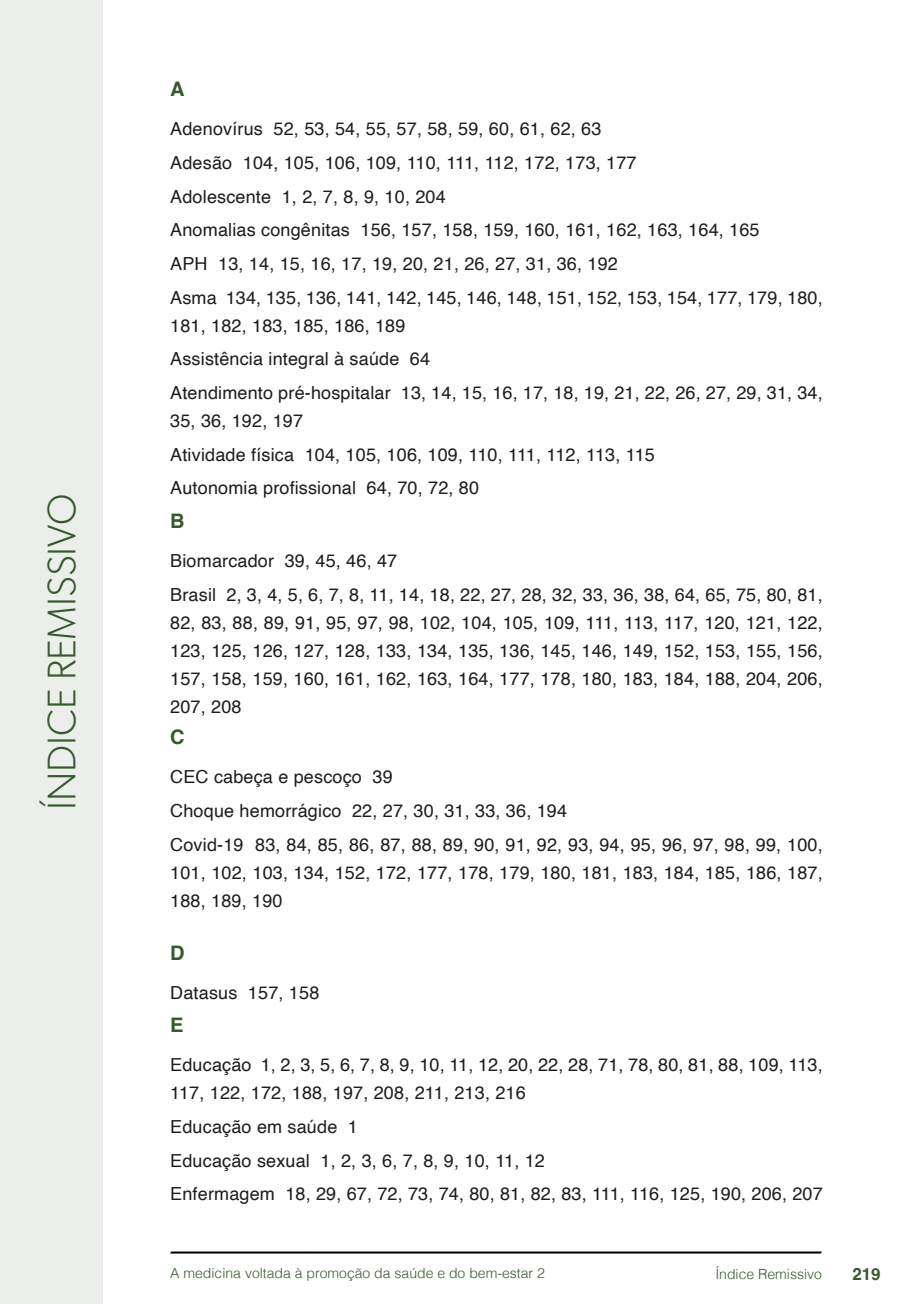
<style>
.page{position:relative;width:908px;height:1304px;background:#fff}
.page>*{position:absolute;margin:0;border:0;box-sizing:border-box;transform-origin:0 0}
.t1{font:300 40px "Gibson";color:#36592e}
.t2{font:700 20px "Helvetica";color:#36592e}
.t3{font:18px/33.6px "Helvetica";letter-spacing:.01em;color:#1d1d1b}
.t4{font:700 16.8px "Helvetica";color:#36592e}
.t5{font:300 14px "Helvetica";color:#36592e}
</style>
<div class="page">
<svg style="left:170px;top:1251px;width:651px;height:3px"></svg>
<div style="left:0;top:0;width:103px;height:1304px;background:#ebeeea"></div>
<h1 class="t1" style="left:37px;top:810px;width:317px;rotate:-90deg">ÍNDICE REMISSIVO</h1>
<p class="t2" style="left:170px;top:77px;width:16px">A</p>
<p class="t3" style="left:170px;top:113px;width:653px">Adenovírus 52, 53, 54, 55, 57, 58, 59, 60, 61, 62, 63<br>Adesão 104, 105, 106, 109, 110, 111, 112, 172, 173, 177<br>Adolescente 1, 2, 7, 8, 9, 10, 204<br>Anomalias congênitas 156, 157, 158, 159, 160, 161, 162, 163, 164, 165<br>APH 13, 14, 15, 16, 17, 19, 20, 21, 26, 27, 31, 36, 192<br>Asma 134, 135, 136, 141, 142, 145, 146, 148, 151, 152, 153, 154, 177, 179, 180,</p>
<p class="t3" style="left:170px;top:309px;width:653px">181, 182, 183, 185, 186, 189<br>Assistência integral à saúde 64<br>Atendimento pré-hospitalar 13, 14, 15, 16, 17, 18, 19, 21, 22, 26, 27, 29, 31, 34,</p>
<p class="t3" style="left:170px;top:405px;width:486px">35, 36, 192, 197<br>Atividade física 104, 105, 106, 109, 110, 111, 112, 113, 115<br>Autonomia profissional 64, 70, 72, 80</p>
<p class="t2" style="left:170px;top:509px;width:16px">B</p>
<p class="t3" style="left:170px;top:545px;width:653px">Biomarcador 39, 45, 46, 47<br>Brasil 2, 3, 4, 5, 6, 7, 8, 11, 14, 18, 22, 27, 28, 32, 33, 36, 38, 64, 65, 75, 80, 81,</p>
<p class="t3" style="left:170px;top:609px;width:653px;line-height:28px;text-align:justify">82, 83, 88, 89, 91, 95, 97, 98, 102, 104, 105, 109, 111, 113, 117, 120, 121, 122, 123, 125, 126, 127, 128, 133, 134, 135, 136, 145, 146, 149, 152, 153, 155, 156, 157, 158, 159, 160, 161, 162, 163, 164, 177, 178, 180, 183, 184, 188, 204, 206, 207, 208</p>
<p class="t2" style="left:170px;top:725px;width:16px">C</p>
<p class="t3" style="left:170px;top:761px;width:653px">CEC cabeça e pescoço 39<br>Choque hemorrágico 22, 27, 30, 31, 33, 36, 194<br>Covid-19 83, 84, 85, 86, 87, 88, 89, 90, 91, 92, 93, 94, 95, 96, 97, 98, 99, 100,</p>
<p class="t3" style="left:170px;top:859px;width:653px;line-height:28px">101, 102, 103, 134, 152, 172, 177, 178, 179, 180, 181, 183, 184, 185, 186, 187,<br>188, 189, 190</p>
<p class="t2" style="left:170px;top:941px;width:16px">D</p>
<p class="t3" style="left:170px;top:977px;width:150px">Datasus 157, 158</p>
<p class="t2" style="left:170px;top:1013px;width:15px">E</p>
<p class="t3" style="left:170px;top:1052px;width:653px;line-height:28px">Educação 1, 2, 3, 5, 6, 7, 8, 9, 10, 11, 12, 20, 22, 28, 71, 78, 80, 81, 88, 109, 113,<br>117, 122, 172, 188, 197, 208, 211, 213, 216</p>
<p class="t3" style="left:170px;top:1110px;width:653px">Educação em saúde 1<br>Educação sexual 1, 2, 3, 6, 7, 8, 9, 10, 11, 12<br>Enfermagem 18, 29, 67, 72, 73, 74, 80, 81, 82, 83, 111, 116, 125, 190, 206, 207</p>
<p class="t5" style="left:170px;top:1261px;width:376px">A medicina voltada à promoção da saúde e do bem-estar 2</p>
<p class="t5" style="left:715px;top:1262px;width:108px">Índice Remissivo</p>
<p class="t4" style="left:851px;top:1264px;width:30px">219</p>
</div>
